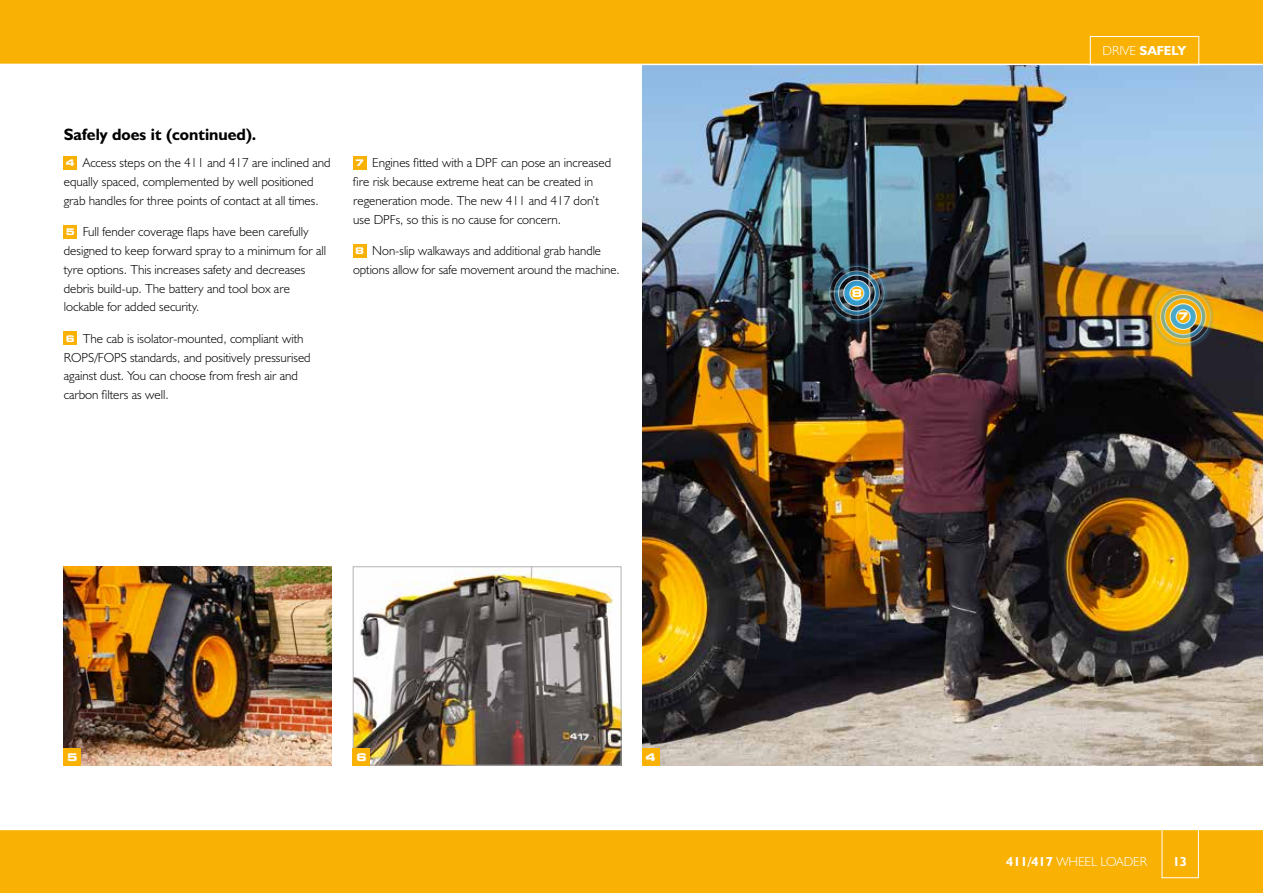
<style>
.page{position:relative;width:1263px;height:893px;background:#fff}
.page>*{position:absolute;margin:0;border:0;box-sizing:border-box;transform-origin:0 0}
.t1{font:16.5px "JCB Bold";color:#000}
.t2{font:13.2px/18.8px "JCB Light";color:#000}
.t3{font:13.2px "JCB Light";color:#fff}
.t4{font:13.2px "JCB Bold";color:#fff}
.t5{font:700 expanded 10.5px "Square 721 BT";color:#fff}
.s1{font-family:"Square 721 BT";font-weight:700;font-stretch:expanded;font-size:9.15px;color:#fff}
.s2{font-family:"JCB Light"}
.s3{font-family:"JCB Bold"}
</style>
<div class="page">
<img style="left:64px;top:567px;width:268px;height:198px">
<img style="left:355px;top:568px;width:264px;height:195px">
<div style="left:353px;top:566px;width:268px;height:199px;border:1px solid #b3b2b2"></div>
<img style="left:642px;top:65px;width:621px;height:700px">
<div style="left:64px;top:156px;width:13px;height:13px;background:#f9b104"></div>
<div style="left:64px;top:225px;width:13px;height:13px;background:#f9b104"></div>
<div style="left:64px;top:332px;width:13px;height:13px;background:#f9b104"></div>
<div style="left:353px;top:156px;width:13px;height:13px;background:#f9b104"></div>
<div style="left:353px;top:244px;width:13px;height:13px;background:#f9b104"></div>
<div style="left:64px;top:748px;width:17px;height:17px;background:#f9b104"></div>
<div style="left:353px;top:748px;width:17px;height:17px;background:#f9b104"></div>
<div style="left:642px;top:748px;width:17px;height:17px;background:#f9b104"></div>
<div style="left:0;top:0;width:1263px;height:64px;background:#f9b104"></div>
<div style="left:0;top:829px;width:1263px;height:64px;background:#f9b104"></div>
<hr style="left:0;top:829px;width:1263px;height:1px;background:#fff">
<div style="left:1162px;top:829px;width:37px;height:49px;border:1px solid #fff"></div>
<div style="left:1090px;top:36px;width:109px;height:29px;border:1px solid #fff"></div>
<img style="left:825px;top:262px;width:64px;height:63px">
<img style="left:1151px;top:285px;width:64px;height:63px">
<p class="t1" style="left:64px;top:124px;width:194px">Safely does it (continued).</p>
<p class="t2" style="left:64px;top:153px;width:268px"><span class="s1">4</span> Access steps on the 411 and 417 are inclined and equally spaced, complemented by well positioned grab handles for three points of contact at all times.</p>
<p class="t2" style="left:64px;top:222px;width:264px"><span class="s1">5</span> Full fender coverage flaps have been carefully designed to keep forward spray to a minimum for all tyre options. This increases safety and decreases debris build-up. The battery and tool box are lockable for added security.</p>
<p class="t2" style="left:64px;top:329px;width:248px"><span class="s1">6</span> The cab is isolator-mounted, compliant with ROPS/FOPS standards, and positively pressurised against dust. You can choose from fresh air and carbon filters as well.</p>
<p class="t2" style="left:353px;top:153px;width:260px"><span class="s1">7</span> Engines fitted with a DPF can pose an increased fire risk because extreme heat can be created in regeneration mode. The new 411 and 417 don’t use DPFs, so this is no cause for concern.</p>
<p class="t2" style="left:353px;top:241px;width:268px"><span class="s1">8</span> Non-slip walkaways and additional grab handle options allow for safe movement around the machine.</p>
<p class="t5" style="left:67px;top:751px;width:12px">5</p>
<p class="t5" style="left:356px;top:751px;width:12px">6</p>
<p class="t5" style="left:645px;top:751px;width:12px">4</p>
<p class="t5" style="left:852px;top:287px;width:12px">8</p>
<p class="t4" style="left:1102px;top:43px;width:86px"><span class="s2">DRIVE</span> SAFELY</p>
<p class="t5" style="left:1178px;top:310px;width:12px">7</p>
<p class="t3" style="left:1006px;top:853px;width:142px"><span class="s3">411/417</span> WHEEL LOADER</p>
<p class="t4" style="left:1173px;top:853px;width:16px">13</p>
</div>
